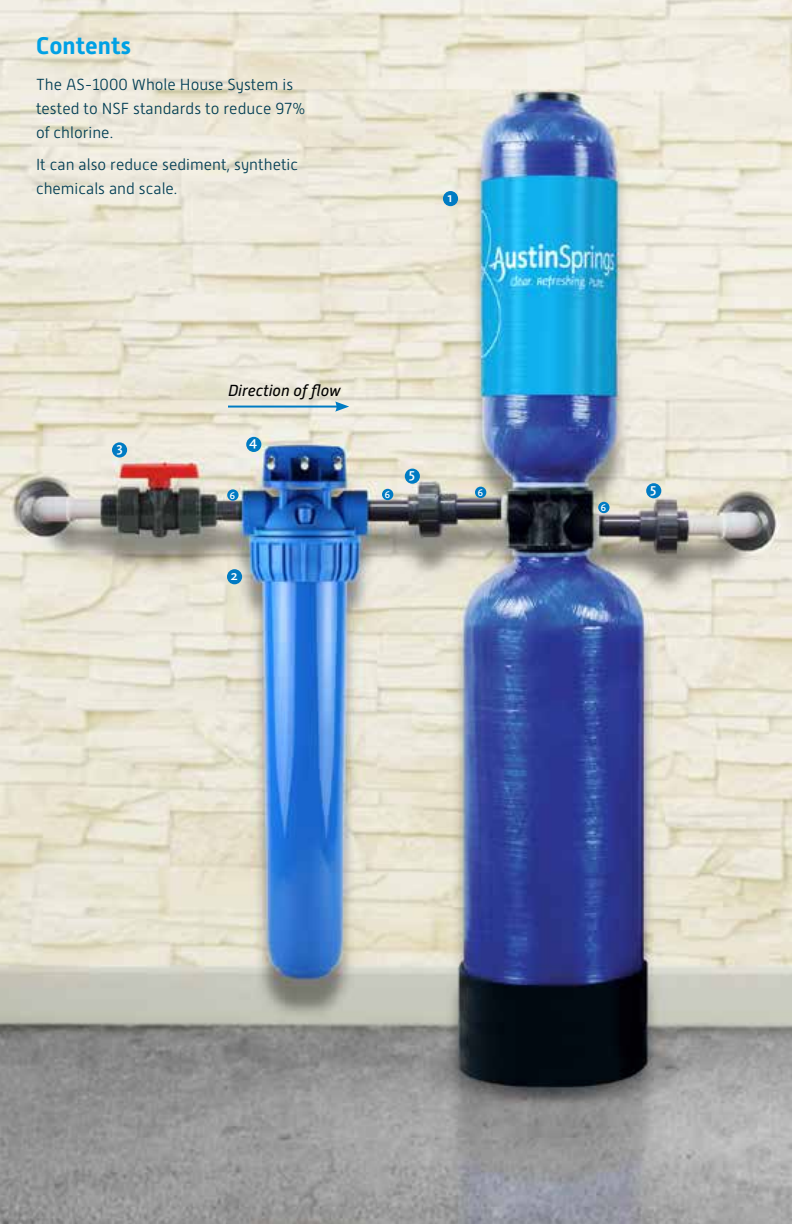
<style>
.page{position:relative;width:792px;height:1224px;background:#fff}
.page>*{position:absolute;margin:0;border:0;box-sizing:border-box;transform-origin:0 0}
.t1{font:700 24px "Alwyn New";color:#00a1e4}
.t2{font:300 16px/24px "Alwyn New";color:#003d54}
.t3{font:italic 16px "Alwyn New";color:#000}
.t4{font:500 14px "Kievit OT";color:#fff}
.t5{font:500 10px "Kievit OT";color:#fff}
</style>
<div class="page">
<img style="left:0;top:0;width:792px;height:1224px">
<hr style="left:228px;top:406px;width:110px;height:2px;background:#007bc3">
<svg style="left:335px;top:401px;width:14px;height:11px"></svg>
<div style="left:443px;top:191px;width:15px;height:15px;background:#007bc3;border-radius:50%"></div>
<div style="left:227px;top:569px;width:15px;height:15px;background:#007bc3;border-radius:50%"></div>
<div style="left:112px;top:442px;width:15px;height:16px;background:#007bc3;border-radius:50%"></div>
<div style="left:405px;top:469px;width:15px;height:15px;background:#007bc3;border-radius:50%"></div>
<div style="left:246px;top:437px;width:15px;height:15px;background:#007bc3;border-radius:50%"></div>
<div style="left:646px;top:483px;width:15px;height:15px;background:#007bc3;border-radius:50%"></div>
<div style="left:227px;top:489px;width:12px;height:12px;background:#007bc3;border-radius:50%"></div>
<div style="left:382px;top:489px;width:11px;height:11px;background:#007bc3;border-radius:50%"></div>
<div style="left:475px;top:487px;width:11px;height:11px;background:#007bc3;border-radius:50%"></div>
<div style="left:598px;top:502px;width:12px;height:11px;background:#007bc3;border-radius:50%"></div>
<h1 class="t1" style="left:36px;top:32px;width:97px">Contents</h1>
<p class="t2" style="left:36px;top:73px;width:271px">The AS-1000 Whole House System is tested to NSF standards to reduce 97% of chlorine.</p>
<p class="t2" style="left:36px;top:153px;width:264px">It can also reduce sediment, synthetic chemicals and scale.</p>
<p class="t4" style="left:448px;top:189px;width:6px">1</p>
<p class="t4" style="left:116px;top:440px;width:8px">3</p>
<p class="t3" style="left:228px;top:382px;width:114px">Direction of flow</p>
<p class="t4" style="left:249px;top:434px;width:10px">4</p>
<p class="t4" style="left:409px;top:466px;width:8px">5</p>
<p class="t5" style="left:230px;top:490px;width:7px">6</p>
<p class="t5" style="left:385px;top:489px;width:7px">6</p>
<p class="t5" style="left:478px;top:487px;width:7px">6</p>
<p class="t4" style="left:231px;top:567px;width:8px">2</p>
<p class="t5" style="left:601px;top:502px;width:7px">6</p>
<p class="t4" style="left:650px;top:480px;width:8px">5</p>
</div>
